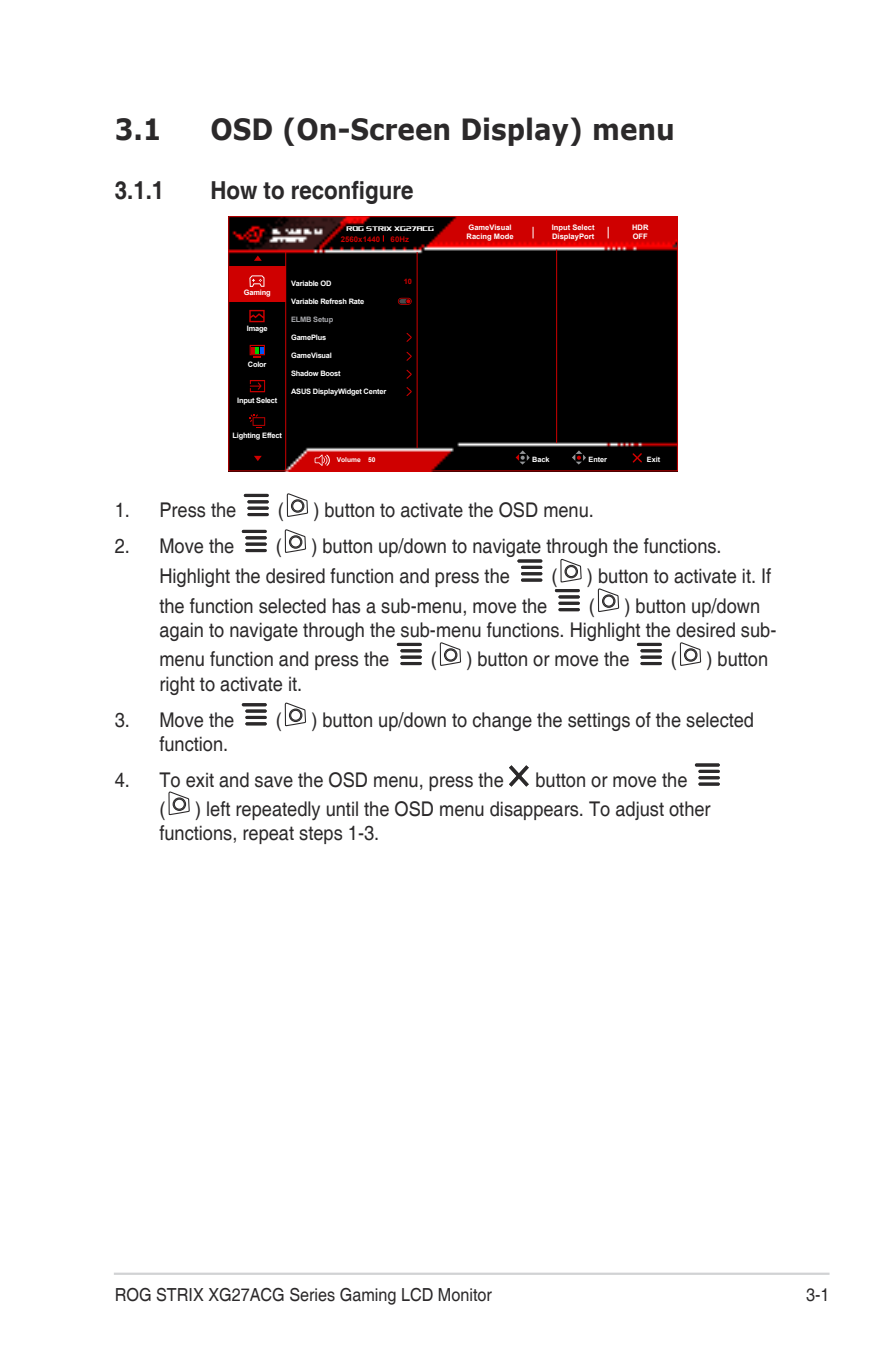
<style>
.page{position:relative;width:893px;height:1346px;background:#fff}
.page>*{position:absolute;margin:0;border:0;box-sizing:border-box;transform-origin:0 0}
.t1{font:700 29.25px "Verdana";color:#2b292a;scale:.9 1}
.t2{font:700 24.75px "Helvetica";color:#2b292a;scale:.9 1}
.t3{font:20.25px/24.3px "Helvetica";color:#2b292a;scale:.9 1}
.t4{font:18px "Helvetica";color:#2b292a;scale:.9 1}
.t5{font:700 7.88px "Arial";color:#cf0000}
.t6{font:700 7.65px/9.2px "Arial";color:#fff}
.t7{font:700 7.42px "Arial";letter-spacing:-.025em;color:#fff}
.t8{font:700 7.42px "Arial";letter-spacing:-.025em;color:#a8a9ad}
.t9{font:700 7.42px "Arial";color:#cf0000}
.t10{font:700 7.2px "Arial";color:#fff}
.t11{font:700 6.75px "Arial";color:#fff}
.t12{font:6.52px "ROG Fonts";color:#fff}
</style>
<div class="page">
<hr style="left:114px;top:1272px;width:715px;height:3px;background:#d1d2d4">
<img style="left:230px;top:218px;width:446px;height:251px">
<hr style="left:285px;top:252px;width:1px;height:219px;background:#cf0000">
<hr style="left:417px;top:252px;width:1px;height:196px;background:#cf0000">
<hr style="left:556px;top:250px;width:1px;height:193px;background:#cf0000">
<svg style="left:516px;top:450px;width:14px;height:14px"></svg>
<svg style="left:572px;top:450px;width:14px;height:14px"></svg>
<svg style="left:632px;top:453px;width:10px;height:9px"></svg>
<div style="left:228px;top:216px;width:450px;height:255px;border:1px solid #cf0000"></div>
<div style="left:229px;top:266px;width:56px;height:35px;background:#cf0000"></div>
<svg style="left:315px;top:454px;width:15px;height:12px"></svg>
<svg style="left:254px;top:255px;width:8px;height:6px"></svg>
<svg style="left:254px;top:456px;width:8px;height:5px"></svg>
<svg style="left:250px;top:345px;width:15px;height:12px"></svg>
<svg style="left:249px;top:310px;width:16px;height:12px"></svg>
<svg style="left:250px;top:380px;width:15px;height:12px"></svg>
<svg style="left:249px;top:275px;width:15px;height:12px"></svg>
<svg style="left:406px;top:352px;width:6px;height:9px"></svg>
<svg style="left:406px;top:333px;width:6px;height:9px"></svg>
<svg style="left:406px;top:370px;width:6px;height:9px"></svg>
<svg style="left:406px;top:387px;width:6px;height:9px"></svg>
<svg style="left:398px;top:298px;width:14px;height:7px"></svg>
<svg style="left:249px;top:414px;width:16px;height:14px"></svg>
<hr style="left:244px;top:494px;width:25px;height:3px;background:#2b292a;border-radius:2px">
<hr style="left:247px;top:500px;width:22px;height:3px;background:#2b292a;border-radius:2px">
<hr style="left:247px;top:507px;width:22px;height:3px;background:#2b292a;border-radius:2px">
<hr style="left:247px;top:513px;width:22px;height:3px;background:#2b292a;border-radius:2px">
<svg style="left:287px;top:493px;width:21px;height:24px"></svg>
<hr style="left:242px;top:530px;width:25px;height:3px;background:#2b292a;border-radius:2px">
<hr style="left:245px;top:536px;width:22px;height:3px;background:#2b292a;border-radius:2px">
<svg style="left:245px;top:542px;width:22px;height:4px"></svg>
<hr style="left:245px;top:549px;width:22px;height:3px;background:#2b292a;border-radius:2px">
<svg style="left:285px;top:529px;width:21px;height:24px"></svg>
<hr style="left:517px;top:559px;width:25px;height:3px;background:#2b292a;border-radius:2px">
<hr style="left:521px;top:566px;width:21px;height:3px;background:#2b292a;border-radius:2px">
<hr style="left:521px;top:572px;width:21px;height:3px;background:#2b292a;border-radius:2px">
<svg style="left:521px;top:578px;width:21px;height:4px"></svg>
<svg style="left:560px;top:559px;width:22px;height:23px"></svg>
<hr style="left:555px;top:589px;width:25px;height:3px;background:#2b292a;border-radius:2px">
<hr style="left:558px;top:595px;width:22px;height:3px;background:#2b292a;border-radius:2px">
<hr style="left:558px;top:602px;width:22px;height:3px;background:#2b292a;border-radius:2px">
<hr style="left:558px;top:608px;width:22px;height:3px;background:#2b292a;border-radius:2px">
<svg style="left:598px;top:588px;width:21px;height:24px"></svg>
<hr style="left:397px;top:643px;width:25px;height:3px;background:#2b292a;border-radius:2px">
<hr style="left:400px;top:649px;width:22px;height:3px;background:#2b292a;border-radius:2px">
<svg style="left:400px;top:655px;width:22px;height:4px"></svg>
<hr style="left:400px;top:662px;width:22px;height:3px;background:#2b292a;border-radius:2px">
<svg style="left:440px;top:642px;width:21px;height:24px"></svg>
<hr style="left:637px;top:643px;width:25px;height:3px;background:#2b292a;border-radius:2px">
<hr style="left:640px;top:649px;width:22px;height:3px;background:#2b292a;border-radius:2px">
<svg style="left:640px;top:655px;width:22px;height:4px"></svg>
<hr style="left:640px;top:662px;width:22px;height:3px;background:#2b292a;border-radius:2px">
<svg style="left:680px;top:642px;width:21px;height:24px"></svg>
<hr style="left:242px;top:703px;width:25px;height:3px;background:#2b292a;border-radius:2px">
<svg style="left:245px;top:709px;width:22px;height:4px"></svg>
<hr style="left:245px;top:716px;width:22px;height:3px;background:#2b292a;border-radius:2px">
<hr style="left:245px;top:722px;width:22px;height:3px;background:#2b292a;border-radius:2px">
<svg style="left:285px;top:702px;width:21px;height:24px"></svg>
<svg style="left:509px;top:765px;width:20px;height:21px"></svg>
<hr style="left:695px;top:763px;width:25px;height:3px;background:#2b292a;border-radius:2px">
<hr style="left:698px;top:770px;width:22px;height:3px;background:#2b292a;border-radius:2px">
<hr style="left:698px;top:776px;width:22px;height:3px;background:#2b292a;border-radius:2px">
<svg style="left:698px;top:782px;width:22px;height:4px"></svg>
<svg style="left:168px;top:791px;width:22px;height:24px"></svg>
<h1 class="t1" style="left:115px;top:118px;width:54px">3.1</h1>
<h1 class="t1" style="left:210px;top:118px;width:518px">OSD (On-Screen Display) menu</h1>
<p class="t2" style="left:115px;top:180px;width:57px">3.1.1</p>
<p class="t2" style="left:210px;top:180px;width:227px">How to reconfigure</p>
<p class="t12" style="left:346px;top:225px;width:89px">ROG STRIX XG27ACG</p>
<p class="t5" style="left:341px;top:236px;width:41px">2560x1440</p>
<p class="t5" style="left:391px;top:236px;width:20px">60Hz</p>
<p class="t6" style="left:552px;top:224px;width:44px">Input Select</p>
<p class="t6" style="left:467px;top:224px;width:49px">GameVisual<br>Racing Mode</p>
<p class="t6" style="left:632px;top:224px;width:18px">HDR</p>
<p class="t6" style="left:633px;top:233px;width:17px">OFF</p>
<p class="t6" style="left:552px;top:233px;width:43px">DisplayPort</p>
<p class="t7" style="left:244px;top:289px;width:28px">Gaming</p>
<p class="t7" style="left:247px;top:325px;width:22px">Image</p>
<p class="t7" style="left:248px;top:361px;width:20px">Color</p>
<p class="t7" style="left:237px;top:397px;width:42px">Input Select</p>
<p class="t7" style="left:232px;top:433px;width:51px">Lighting Effect</p>
<p class="t7" style="left:291px;top:280px;width:42px">Variable OD</p>
<p class="t7" style="left:291px;top:298px;width:75px">Variable Refresh Rate</p>
<p class="t8" style="left:291px;top:316px;width:44px">ELMB Setup</p>
<p class="t7" style="left:291px;top:334px;width:37px">GamePlus</p>
<p class="t7" style="left:291px;top:353px;width:42px">GameVisual</p>
<p class="t7" style="left:291px;top:371px;width:51px">Shadow Boost</p>
<p class="t7" style="left:291px;top:389px;width:97px">ASUS DisplayWidget Center</p>
<p class="t9" style="left:404px;top:279px;width:10px">10</p>
<p class="t11" style="left:337px;top:457px;width:40px">Volume 50</p>
<p class="t10" style="left:532px;top:457px;width:19px">Back</p>
<p class="t10" style="left:588px;top:457px;width:20px">Enter</p>
<p class="t10" style="left:647px;top:457px;width:15px">Exit</p>
<p class="t3" style="left:115px;top:500px;width:137px">1. Press the</p>
<p class="t3" style="left:278px;top:500px;width:8px">(</p>
<p class="t3" style="left:313px;top:500px;width:313px">) button to activate the OSD menu.</p>
<p class="t3" style="left:115px;top:536px;width:134px">2. Move the</p>
<p class="t3" style="left:276px;top:536px;width:8px">(</p>
<p class="t3" style="left:159px;top:533px;width:626px;line-height:29.5px;text-indent:152px">) button up/down to navigate through the functions.<br>Highlight the desired function and press the</p>
<p class="t3" style="left:551px;top:566px;width:8px">(</p>
<p class="t3" style="left:587px;top:566px;width:206px">) button to activate it. If</p>
<p class="t3" style="left:159px;top:595px;width:687px;text-indent:465px">) button up/down again to navigate through the sub-menu functions. Highlight the desired sub-</p>
<p class="t3" style="left:159px;top:649px;width:257px">menu function and press the</p>
<p class="t3" style="left:431px;top:649px;width:8px">(</p>
<p class="t3" style="left:466px;top:649px;width:183px">) button or move the</p>
<p class="t3" style="left:671px;top:649px;width:8px">(</p>
<p class="t3" style="left:706px;top:649px;width:70px">) button</p>
<p class="t3" style="left:159px;top:673px;width:160px">right to activate it.</p>
<p class="t3" style="left:115px;top:709px;width:134px">3. Move the</p>
<p class="t3" style="left:276px;top:709px;width:8px">(</p>
<p class="t3" style="left:311px;top:709px;width:493px">) button up/down to change the settings of the selected</p>
<p class="t3" style="left:159px;top:734px;width:78px">function.</p>
<p class="t3" style="left:115px;top:770px;width:434px">4. To exit and save the OSD menu, press the</p>
<p class="t3" style="left:535px;top:770px;width:170px">button or move the</p>
<p class="t3" style="left:159px;top:798px;width:8px">(</p>
<p class="t3" style="left:159px;top:595px;width:433px">the function selected has a sub-menu, move the</p>
<p class="t3" style="left:589px;top:595px;width:8px">(</p>
<p class="t3" style="left:159px;top:798px;width:614px;text-indent:36px">) left repeatedly until the OSD menu disappears. To adjust other functions, repeat steps 1-3.</p>
<p class="t4" style="left:115px;top:1287px;width:421px">ROG STRIX XG27ACG Series Gaming LCD Monitor</p>
<p class="t4" style="left:806px;top:1287px;width:28px">3-1</p>
</div>
